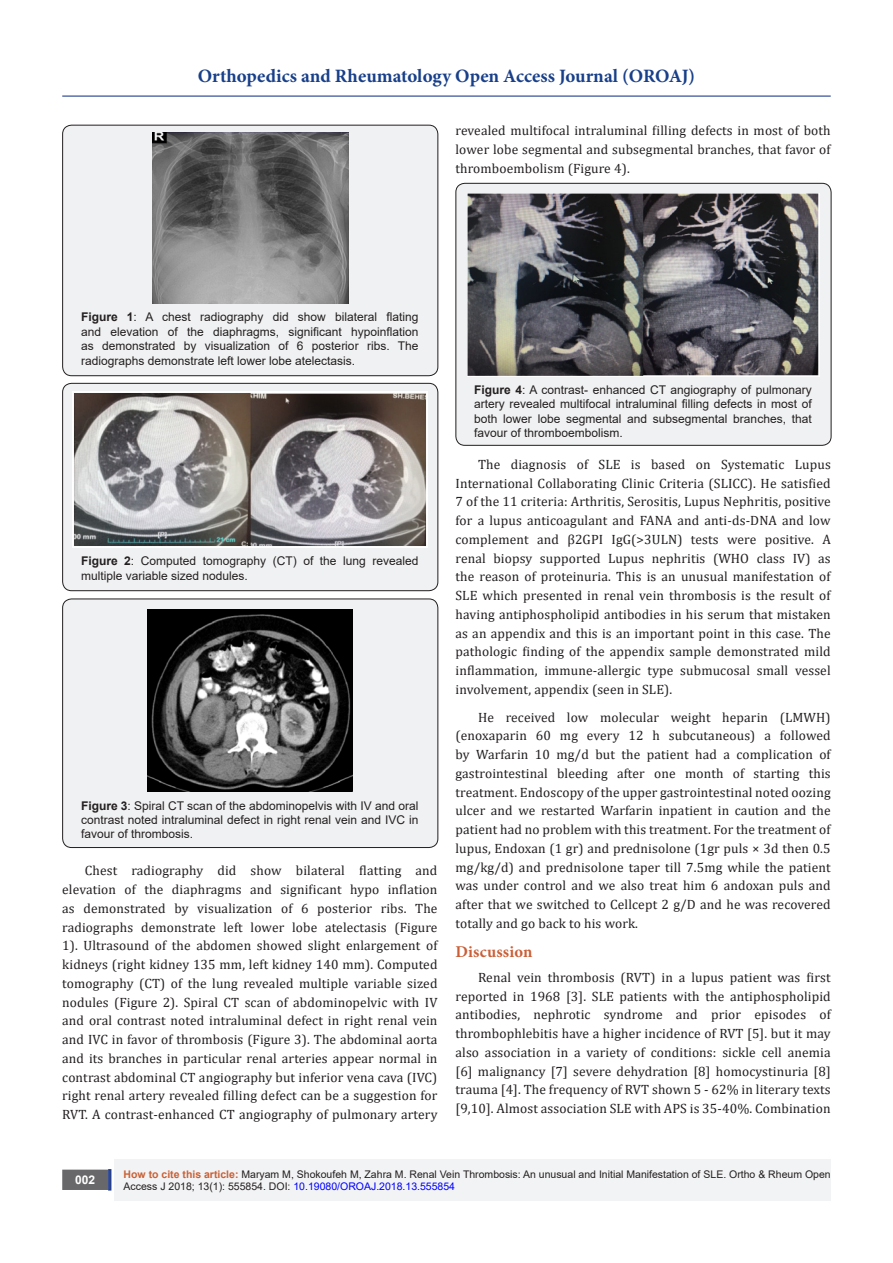
<style>
.page{position:relative;width:893px;height:1263px;background:#fff}
.page>*{position:absolute;margin:0;border:0;box-sizing:border-box;transform-origin:0 0}
.t1{font:700 18.9px "Minion Pro";color:#183f89}
.t2{font:700 16.5px "Minion Pro";letter-spacing:.01em;color:#ca5f37}
.t3{font:13.5px/18.8px "Cambria";letter-spacing:.01em;color:#231f20;text-align:justify}
.t4{font:12px/14.4px "Arial";color:#231f20;text-align:justify}
.t5{font:700 12px "Arial";color:#fff}
.t6{font:10.5px/12.6px "Arial";color:#231f20}
.s1{font-weight:700}
.s2{font-weight:700;color:#ca6035}
.s3{color:#00f}
</style>
<div class="page">
<div style="left:115px;top:1160px;width:716px;height:41px;background:#f2f3f4"></div>
<div style="left:63px;top:1170px;width:44px;height:19px;background:#68676a"></div>
<div style="left:62px;top:1169px;width:46px;height:21px;border:2px solid #68676a"></div>
<div style="left:108px;top:1169px;width:3px;height:21px;background:#1c6d90;border:2px solid #253f8e"></div>
<hr style="left:62px;top:96px;width:769px;height:1px;background:#253f8e">
<div style="left:63px;top:125px;width:375px;height:251px;background:#f0f1f2;border-radius:9px"></div>
<div style="left:62px;top:125px;width:376px;height:251px;border:1px solid #231f20;border-radius:9px"></div>
<img style="left:152px;top:133px;width:197px;height:171px">
<div style="left:63px;top:383px;width:375px;height:208px;background:#f0f1f2;border-radius:9px"></div>
<div style="left:62px;top:383px;width:376px;height:208px;border:1px solid #231f20;border-radius:9px"></div>
<img style="left:73px;top:392px;width:355px;height:155px">
<div style="left:63px;top:599px;width:375px;height:248px;background:#f0f1f2;border-radius:9px"></div>
<div style="left:62px;top:599px;width:376px;height:249px;border:1px solid #231f20;border-radius:9px"></div>
<img style="left:148px;top:609px;width:205px;height:182px">
<div style="left:456px;top:183px;width:375px;height:262px;background:#f0f1f2;border-radius:9px"></div>
<div style="left:455px;top:183px;width:376px;height:263px;border:1px solid #231f20;border-radius:9px"></div>
<img style="left:468px;top:193px;width:351px;height:183px">
<h1 class="t1" style="left:198px;top:63px;width:499px">Orthopedics and Rheumatology Open Access Journal (OROAJ)</h1>
<p class="t3" style="left:455px;top:121px;width:377px">revealed multifocal intraluminal filling defects in most of both lower lobe segmental and subsegmental branches, that favor of thromboembolism (Figure 4).</p>
<p class="t4" style="left:81px;top:310px;width:339px"><span class="s1">Figure 1</span>: A chest radiography did show bilateral flating and elevation of the diaphragms, significant hypoinflation as demonstrated by visualization of 6 posterior ribs. The radiographs demonstrate left lower lobe atelectasis.</p>
<p class="t4" style="left:81px;top:554px;width:339px"><span class="s1">Figure 2</span>: Computed tomography (CT) of the lung revealed multiple variable sized nodules.</p>
<p class="t4" style="left:81px;top:798px;width:339px"><span class="s1">Figure 3</span>: Spiral CT scan of the abdominopelvis with IV and oral contrast noted intraluminal defect in right renal vein and IVC in favour of thrombosis.</p>
<p class="t3" style="left:62px;top:861px;width:377px;text-indent:22px">Chest radiography did show bilateral flatting and elevation of the diaphragms and significant hypo inflation as demonstrated by visualization of 6 posterior ribs. The radiographs demonstrate left lower lobe atelectasis (Figure 1). Ultrasound of the abdomen showed slight enlargement of kidneys (right kidney 135 mm, left kidney 140 mm). Computed tomography (CT) of the lung revealed multiple variable sized nodules (Figure 2). Spiral CT scan of abdominopelvic with IV and oral contrast noted intraluminal defect in right renal vein and IVC in favor of thrombosis (Figure 3). The abdominal aorta and its branches in particular renal arteries appear normal in contrast abdominal CT angiography but inferior vena cava (IVC) right renal artery revealed filling defect can be a suggestion for RVT. A contrast-enhanced CT angiography of pulmonary artery</p>
<p class="t4" style="left:474px;top:383px;width:339px"><span class="s1">Figure 4</span>: A contrast- enhanced CT angiography of pulmonary artery revealed multifocal intraluminal filling defects in most of both lower lobe segmental and subsegmental branches, that favour of thromboembolism.</p>
<p class="t3" style="left:455px;top:455px;width:377px;text-indent:22px">The diagnosis of SLE is based on Systematic Lupus International Collaborating Clinic Criteria (SLICC). He satisfied 7 of the 11 criteria: Arthritis, Serositis, Lupus Nephritis, positive for a lupus anticoagulant and FANA and anti-ds-DNA and low complement and β2GPI IgG(&gt;3ULN) tests were positive. A renal biopsy supported Lupus nephritis (WHO class IV) as the reason of proteinuria. This is an unusual manifestation of SLE which presented in renal vein thrombosis is the result of having antiphospholipid antibodies in his serum that mistaken as an appendix and this is an important point in this case. The pathologic finding of the appendix sample demonstrated mild inflammation, immune-allergic type submucosal small vessel involvement, appendix (seen in SLE).</p>
<p class="t3" style="left:455px;top:707px;width:377px;text-indent:22px">He received low molecular weight heparin (LMWH) (enoxaparin 60 mg every 12 h subcutaneous) a followed by Warfarin 10 mg/d but the patient had a complication of gastrointestinal bleeding after one month of starting this treatment. Endoscopy of the upper gastrointestinal noted oozing ulcer and we restarted Warfarin inpatient in caution and the patient had no problem with this treatment. For the treatment of lupus, Endoxan (1 gr) and prednisolone (1gr puls × 3d then 0.5 mg/kg/d) and prednisolone taper till 7.5mg while the patient was under control and we also treat him 6 andoxan puls and after that we switched to Cellcept 2 g/D and he was recovered totally and go back to his work.</p>
<p class="t2" style="left:455px;top:940px;width:78px">Discussion</p>
<p class="t3" style="left:455px;top:968px;width:377px;text-indent:22px">Renal vein thrombosis (RVT) in a lupus patient was first reported in 1968 [3]. SLE patients with the antiphospholipid antibodies, nephrotic syndrome and prior episodes of thrombophlebitis have a higher incidence of RVT [5]. but it may also association in a variety of conditions: sickle cell anemia [6] malignancy [7] severe dehydration [8] homocystinuria [8] trauma [4]. The frequency of RVT shown 5 - 62% in literary texts [9,10]. Almost association SLE with APS is 35-40%. Combination</p>
<p class="t5" style="left:75px;top:1171px;width:22px">002</p>
<p class="t6" style="left:124px;top:1168px;width:709px"><span class="s2">How to cite this article:</span> Maryam M, Shokoufeh M, Zahra M. Renal Vein Thrombosis: An unusual and Initial Manifestation of SLE. Ortho &amp; Rheum Open<br>Access J 2018; 13(1): 555854. DOI: <span class="s3">10.19080/OROAJ.2018.13.555854</span></p>
</div>
